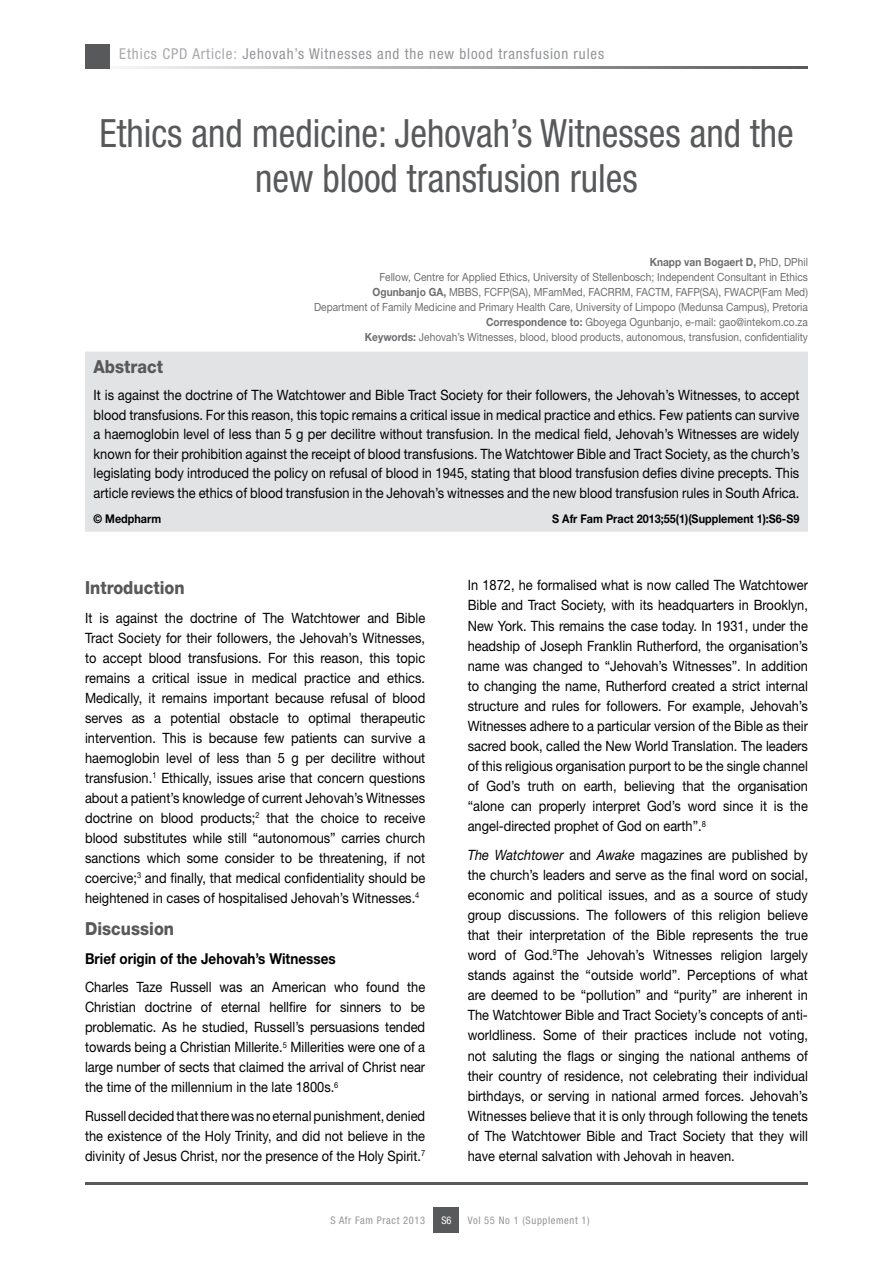
<style>
.page{position:relative;width:893px;height:1263px;background:#fff}
.page>*{position:absolute;margin:0;border:0;box-sizing:border-box;transform-origin:0 0}
.t1{font:condensed 39px/45px "Helvetica Neue LT Std";color:#58595b;text-align:center;scale:.96 1}
.t2{font:800 18px "Helvetica Neue LT Std";color:#58595b;scale:.9 1}
.t3{font:condensed 15px "Helvetica Neue LT Std";letter-spacing:.06em;color:#939598}
.t4{font:700 15px "Helvetica Neue LT Std";color:#000;scale:.9 1}
.t5{font:14.25px/20.1px "Helvetica Neue LT Std";color:#000;text-align:justify;scale:.9 1}
.t6{font:700 12px "Helvetica Neue LT Std";color:#000;scale:.9 1}
.t7{font:11.25px/15px "Helvetica Neue LT Std";color:#6d6e71;text-align:right;scale:.9 1}
.t8{font:condensed 10.5px "Helvetica Neue LT Std";letter-spacing:.06em;color:#939598}
.t9{font:condensed 10.5px "Helvetica Neue LT Std";color:#fff}
.s1{color:#a7a9ac}
.s2{font-weight:700}
.s3{font-style:italic}
</style>
<div class="page">
<hr style="left:85px;top:66px;width:723px;height:2px;background:#58595b">
<div style="left:85px;top:44px;width:24px;height:24px;background:#58595b"></div>
<div style="left:434px;top:1208px;width:25px;height:25px;background:#58595b"></div>
<hr style="left:85px;top:1182px;width:723px;height:2px;background:#58595b">
<div style="left:85px;top:352px;width:723px;height:180px;background:#e2e3e4"></div>
<p class="t3" style="left:119px;top:45px;width:486px"><span class="s1">Ethics CPD Article:</span> Jehovah’s Witnesses and the new blood transfusion rules</p>
<h1 class="t1" style="left:99px;top:110px;width:725px">Ethics and medicine: Jehovah’s Witnesses and the new blood transfusion rules</h1>
<p class="t7" style="left:314px;top:254px;width:550px"><span class="s2">Knapp van Bogaert D,</span> PhD, DPhil<br>Fellow, Centre for Applied Ethics, University of Stellenbosch; Independent Consultant in Ethics<br><span class="s2">Ogunbanjo GA,</span> MBBS, FCFP(SA), MFamMed, FACRRM, FACTM, FAFP(SA), FWACP(Fam Med)<br>Department of Family Medicine and Primary Health Care, University of Limpopo (Medunsa Campus), Pretoria <span class="s2">Correspondence to:</span> Gboyega Ogunbanjo, e-mail: gao@intekom.co.za<br><span class="s2">Keywords:</span> Jehovah’s Witnesses, blood, blood products, autonomous, transfusion, confidentiality</p>
<p class="t2" style="left:94px;top:356px;width:79px">Abstract</p>
<p class="t5" style="left:94px;top:385px;width:786px;line-height:19.5px">It is against the doctrine of The Watchtower and Bible Tract Society for their followers, the Jehovah’s Witnesses, to accept blood transfusions. For this reason, this topic remains a critical issue in medical practice and ethics. Few patients can survive a haemoglobin level of less than 5 g per decilitre without transfusion. In the medical field, Jehovah’s Witnesses are widely known for their prohibition against the receipt of blood transfusions. The Watchtower Bible and Tract Society, as the church’s legislating body introduced the policy on refusal of blood in 1945, stating that blood transfusion defies divine precepts. This article reviews the ethics of blood transfusion in the Jehovah’s witnesses and the new blood transfusion rules in South Africa.</p>
<p class="t6" style="left:94px;top:511px;width:77px">© Medpharm</p>
<p class="t6" style="left:552px;top:511px;width:276px">S Afr Fam Pract 2013;55(1)(Supplement 1):S6-S9</p>
<p class="t2" style="left:85px;top:577px;width:112px">Introduction</p>
<p class="t5" style="left:85px;top:607px;width:380px">It is against the doctrine of The Watchtower and Bible Tract Society for their followers, the Jehovah’s Witnesses, to accept blood transfusions. For this reason, this topic remains a critical issue in medical practice and ethics.<br>Medically, it remains important because refusal of blood serves as a potential obstacle to optimal therapeutic intervention. This is because few patients can survive a haemoglobin level of less than 5 g per decilitre without transfusion.<sup>1</sup> Ethically, issues arise that concern questions about a patient’s knowledge of current Jehovah’s Witnesses doctrine on blood products;<sup>2</sup> that the choice to receive blood substitutes while still “autonomous” carries church sanctions which some consider to be threatening, if not coercive;<sup>3</sup> and finally, that medical confidentiality should be heightened in cases of hospitalised Jehovah’s Witnesses.<sup>4</sup></p>
<p class="t2" style="left:85px;top:918px;width:101px">Discussion</p>
<p class="t4" style="left:85px;top:949px;width:280px">Brief origin of the Jehovah’s Witnesses</p>
<p class="t5" style="left:85px;top:977px;width:379px">Charles Taze Russell was an American who found the Christian doctrine of eternal hellfire for sinners to be problematic. As he studied, Russell’s persuasions tended towards being a Christian Millerite.<sup>5</sup> Millerities were one of a large number of sects that claimed the arrival of Christ near the time of the millennium in the late 1800s.<sup>6</sup></p>
<p class="t5" style="left:85px;top:1106px;width:379px">Russell decided that there was no eternal punishment, denied the existence of the Holy Trinity, and did not believe in the divinity of Jesus Christ, nor the presence of the Holy Spirit.<sup>7</sup></p>
<p class="t5" style="left:468px;top:575px;width:380px">In 1872, he formalised what is now called The Watchtower Bible and Tract Society, with its headquarters in Brooklyn, New York. This remains the case today. In 1931, under the headship of Joseph Franklin Rutherford, the organisation’s name was changed to “Jehovah’s Witnesses”. In addition to changing the name, Rutherford created a strict internal structure and rules for followers. For example, Jehovah’s Witnesses adhere to a particular version of the Bible as their sacred book, called the New World Translation. The leaders of this religious organisation purport to be the single channel of God’s truth on earth, believing that the organisation “alone can properly interpret God’s word since it is the angel-directed prophet of God on earth”.<sup>8</sup></p>
<p class="t5" style="left:468px;top:844px;width:379px"><span class="s3">The Watchtower</span> and <span class="s3">Awake</span> magazines are published by the church’s leaders and serve as the final word on social, economic and political issues, and as a source of study group discussions. The followers of this religion believe that their interpretation of the Bible represents the true word of God.<sup>9</sup>The Jehovah’s Witnesses religion largely stands against the “outside world”. Perceptions of what are deemed to be “pollution” and “purity” are inherent in The Watchtower Bible and Tract Society’s concepts of anti&shy;worldliness. Some of their practices include not voting, not saluting the flags or singing the national anthems of their country of residence, not celebrating their individual birthdays, or serving in national armed forces. Jehovah’s Witnesses believe that it is only through following the tenets of The Watchtower Bible and Tract Society that they will have eternal salvation with Jehovah in heaven.</p>
<p class="t8" style="left:330px;top:1214px;width:96px">S Afr Fam Pract 2013</p>
<p class="t9" style="left:441px;top:1214px;width:12px">S6</p>
<p class="t8" style="left:468px;top:1214px;width:123px">Vol 55 No 1 (Supplement 1)</p>
</div>
